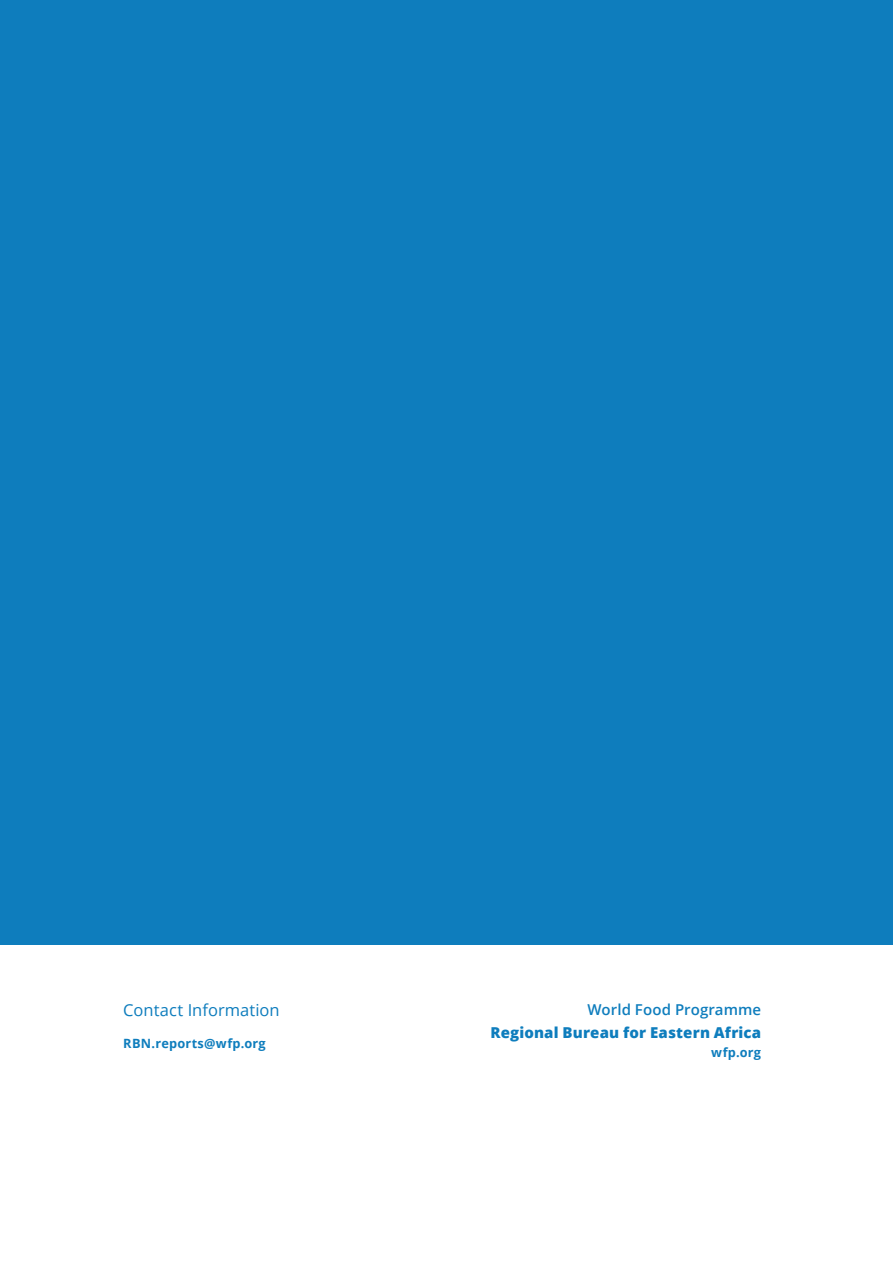
<style>
.page{position:relative;width:893px;height:1263px;background:#fff}
.page>*{position:absolute;margin:0;border:0;box-sizing:border-box;transform-origin:0 0}
.t1{font:16.5px "Open Sans";color:#0e7dbd}
.t2{font:800 15px "Open Sans";letter-spacing:.01em;color:#0e7dbd}
.t3{font:600 15px "Open Sans";letter-spacing:.005em;color:#0e7dbd}
.t4{font:700 12.75px "Open Sans";letter-spacing:.02em;color:#0e7dbd}
</style>
<div class="page">
<div style="left:0;top:0;width:893px;height:944px;background:#0e7dbd"></div>
<p class="t1" style="left:123px;top:999px;width:158px">Contact Information</p>
<p class="t4" style="left:123px;top:1035px;width:144px">RBN.reports@wfp.org</p>
<p class="t3" style="left:587px;top:999px;width:175px">World Food Programme</p>
<p class="t2" style="left:491px;top:1021px;width:272px">Regional Bureau for Eastern Africa</p>
<p class="t4" style="left:711px;top:1043px;width:51px">wfp.org</p>
</div>
